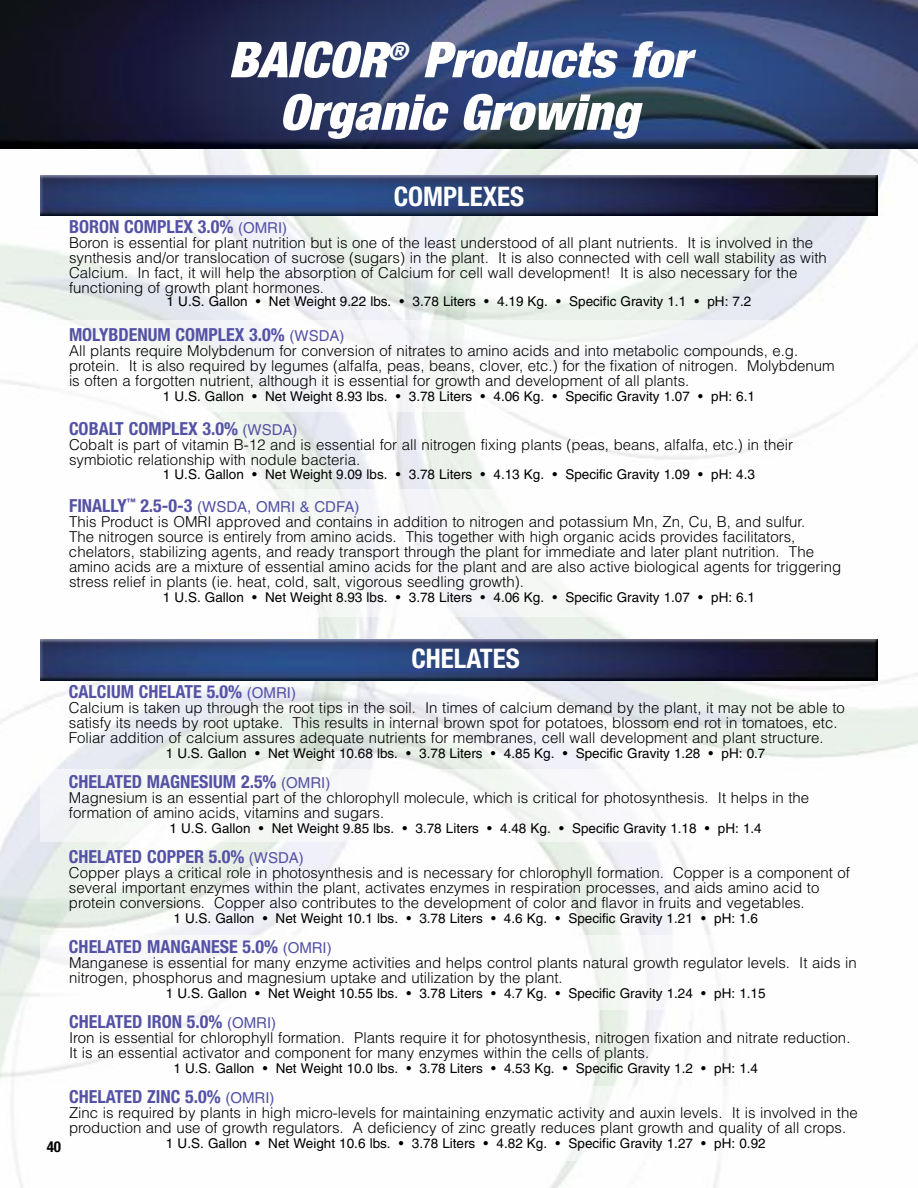
<style>
.page{position:relative;width:918px;height:1188px;background:#fff}
.page>*{position:absolute;margin:0;border:0;box-sizing:border-box;transform-origin:0 0}
.t1{font:italic 900 condensed 49.5px/52.5px "Helvetica Neue";color:#fff;text-align:center;scale:1.05 1}
.t2{font:700 condensed 27px "Helvetica Neue";color:#fff}
.t3{font:700 condensed 18px "Helvetica Neue";color:#5452a5}
.t4{font:300 15px/15px "Helvetica";color:#000}
.t5{font:700 condensed 15px "Helvetica Neue";color:#000}
.t6{font:13.5px "Helvetica";color:#000}
.s1{font-family:"Helvetica";font-weight:400;font-stretch:normal;font-size:15px}
.s2{font-family:"Helvetica Neue";font-weight:700;font-stretch:condensed;font-size:18px;color:#5452a5}
.s3{font-weight:400;color:#5452a5}
</style>
<div class="page">
<img style="left:0;top:148px;width:918px;height:1040px">
<img style="left:0;top:0;width:918px;height:148px">
<div style="left:40px;top:1086px;width:837px;height:75px;background:#fff"></div>
<img style="left:40px;top:640px;width:837px;height:40px">
<div style="left:40px;top:770px;width:837px;height:72px;background:#fff"></div>
<div style="left:40px;top:935px;width:838px;height:75px;background:#fff"></div>
<div style="left:40px;top:320px;width:837px;height:92px;background:#fff"></div>
<div style="left:40px;top:490px;width:837px;height:127px;background:#fff"></div>
<img style="left:40px;top:176px;width:838px;height:40px">
<h1 class="t1" style="left:228px;top:38px;width:441px">BAICOR<sup>®</sup> Products for<br>Organic Growing</h1>
<h2 class="t2" style="left:394px;top:186px;width:132px">COMPLEXES</h2>
<p class="t3" style="left:69px;top:220px;width:220px">BORON COMPLEX 3.0% <span class="s1">(OMRI)</span></p>
<p class="t4" style="left:69px;top:235px;width:759px">Boron is essential for plant nutrition but is one of the least understood of all plant nutrients. It is involved in the synthesis and/or translocation of sucrose (sugars) in the plant. It is also connected with cell wall stability as with Calcium. In fact, it will help the absorption of Calcium for cell wall development! It is also necessary for the functioning of growth plant hormones.</p>
<p class="t6" style="left:167px;top:297px;width:586px">1 U.S. Gallon • Net Weight 9.22 lbs. • 3.78 Liters • 4.19 Kg. • Specific Gravity 1.1 • pH: 7.2</p>
<p class="t3" style="left:69px;top:328px;width:277px">MOLYBDENUM COMPLEX 3.0% <span class="s1">(WSDA)</span></p>
<p class="t4" style="left:69px;top:343px;width:767px">All plants require Molybdenum for conversion of nitrates to amino acids and into metabolic compounds, e.g. protein. It is also required by legumes (alfalfa, peas, beans, clover, etc.) for the fixation of nitrogen. Molybdenum is often a forgotten nutrient, although it is essential for growth and development of all plants.</p>
<p class="t6" style="left:163px;top:391px;width:594px">1 U.S. Gallon • Net Weight 8.93 lbs. • 3.78 Liters • 4.06 Kg. • Specific Gravity 1.07 • pH: 6.1</p>
<p class="t3" style="left:69px;top:422px;width:230px">COBALT COMPLEX 3.0% <span class="s1">(WSDA)</span></p>
<p class="t4" style="left:69px;top:438px;width:726px">Cobalt is part of vitamin B-12 and is essential for all nitrogen fixing plants (peas, beans, alfalfa, etc.) in their symbiotic relationship with nodule bacteria.</p>
<p class="t6" style="left:163px;top:469px;width:594px">1 U.S. Gallon • Net Weight 9.09 lbs. • 3.78 Liters • 4.13 Kg. • Specific Gravity 1.09 • pH: 4.3</p>
<p class="t4" style="left:69px;top:499px;width:774px"><span class="s2">FINALLY</span><sup>™</sup> <span class="s2">2.5-0-3</span> <span class="s3">(WSDA, OMRI &amp; CDFA)<br></span>This Product is OMRI approved and contains in addition to nitrogen and potassium Mn, Zn, Cu, B, and sulfur.<br>The nitrogen source is entirely from amino acids. This together with high organic acids provides facilitators, chelators, stabilizing agents, and ready transport through the plant for immediate and later plant nutrition. The amino acids are a mixture of essential amino acids for the plant and are also active biological agents for triggering stress relief in plants (ie. heat, cold, salt, vigorous seedling growth).</p>
<p class="t6" style="left:163px;top:592px;width:594px">1 U.S. Gallon • Net Weight 8.93 lbs. • 3.78 Liters • 4.06 Kg. • Specific Gravity 1.07 • pH: 6.1</p>
<p class="t5" style="left:47px;top:1141px;width:16px">40</p>
<h2 class="t2" style="left:411px;top:649px;width:110px">CHELATES</h2>
<p class="t3" style="left:69px;top:685px;width:229px">CALCIUM CHELATE 5.0% <span class="s1">(OMRI)</span></p>
<p class="t4" style="left:69px;top:700px;width:778px">Calcium is taken up through the root tips in the soil. In times of calcium demand by the plant, it may not be able to satisfy its needs by root uptake. This results in internal brown spot for potatoes, blossom end rot in tomatoes, etc.<br>Foliar addition of calcium assures adequate nutrients for membranes, cell wall development and plant structure.</p>
<p class="t6" style="left:166px;top:748px;width:601px">1 U.S. Gallon • Net Weight 10.68 lbs. • 3.78 Liters • 4.85 Kg. • Specific Gravity 1.28 • pH: 0.7</p>
<p class="t3" style="left:69px;top:775px;width:263px">CHELATED MAGNESIUM 2.5% <span class="s1">(OMRI)</span></p>
<p class="t4" style="left:69px;top:790px;width:742px">Magnesium is an essential part of the chlorophyll molecule, which is critical for photosynthesis. It helps in the formation of amino acids, vitamins and sugars.</p>
<p class="t6" style="left:170px;top:823px;width:594px">1 U.S. Gallon • Net Weight 9.85 lbs. • 3.78 Liters • 4.48 Kg. • Specific Gravity 1.18 • pH: 1.4</p>
<p class="t3" style="left:69px;top:850px;width:237px">CHELATED COPPER 5.0% <span class="s1">(WSDA)</span></p>
<p class="t4" style="left:69px;top:865px;width:783px">Copper plays a critical role in photosynthesis and is necessary for chlorophyll formation. Copper is a component of several important enzymes within the plant, activates enzymes in respiration processes, and aids amino acid to protein conversions. Copper also contributes to the development of color and flavor in fruits and vegetables.</p>
<p class="t6" style="left:173px;top:913px;width:586px">1 U.S. Gallon • Net Weight 10.1 lbs. • 3.78 Liters • 4.6 Kg. • Specific Gravity 1.21 • pH: 1.6</p>
<p class="t3" style="left:69px;top:940px;width:264px">CHELATED MANGANESE 5.0% <span class="s1">(OMRI)</span></p>
<p class="t4" style="left:69px;top:955px;width:789px">Manganese is essential for many enzyme activities and helps control plants natural growth regulator levels. It aids in nitrogen, phosphorus and magnesium uptake and utilization by the plant.</p>
<p class="t6" style="left:166px;top:988px;width:601px">1 U.S. Gallon • Net Weight 10.55 lbs. • 3.78 Liters • 4.7 Kg. • Specific Gravity 1.24 • pH: 1.15</p>
<p class="t3" style="left:69px;top:1015px;width:209px">CHELATED IRON 5.0% <span class="s1">(OMRI)</span></p>
<p class="t4" style="left:69px;top:1030px;width:783px">Iron is essential for chlorophyll formation. Plants require it for photosynthesis, nitrogen fixation and nitrate reduction.<br>It is an essential activator and component for many enzymes within the cells of plants.</p>
<p class="t6" style="left:173px;top:1063px;width:586px">1 U.S. Gallon • Net Weight 10.0 lbs. • 3.78 Liters • 4.53 Kg. • Specific Gravity 1.2 • pH: 1.4</p>
<p class="t3" style="left:69px;top:1090px;width:207px">CHELATED ZINC 5.0% <span class="s1">(OMRI)</span></p>
<p class="t4" style="left:69px;top:1105px;width:790px">Zinc is required by plants in high micro-levels for maintaining enzymatic activity and auxin levels. It is involved in the production and use of growth regulators. A deficiency of zinc greatly reduces plant growth and quality of all crops.</p>
<p class="t6" style="left:166px;top:1138px;width:601px">1 U.S. Gallon • Net Weight 10.6 lbs. • 3.78 Liters • 4.82 Kg. • Specific Gravity 1.27 • pH: 0.92</p>
</div>
